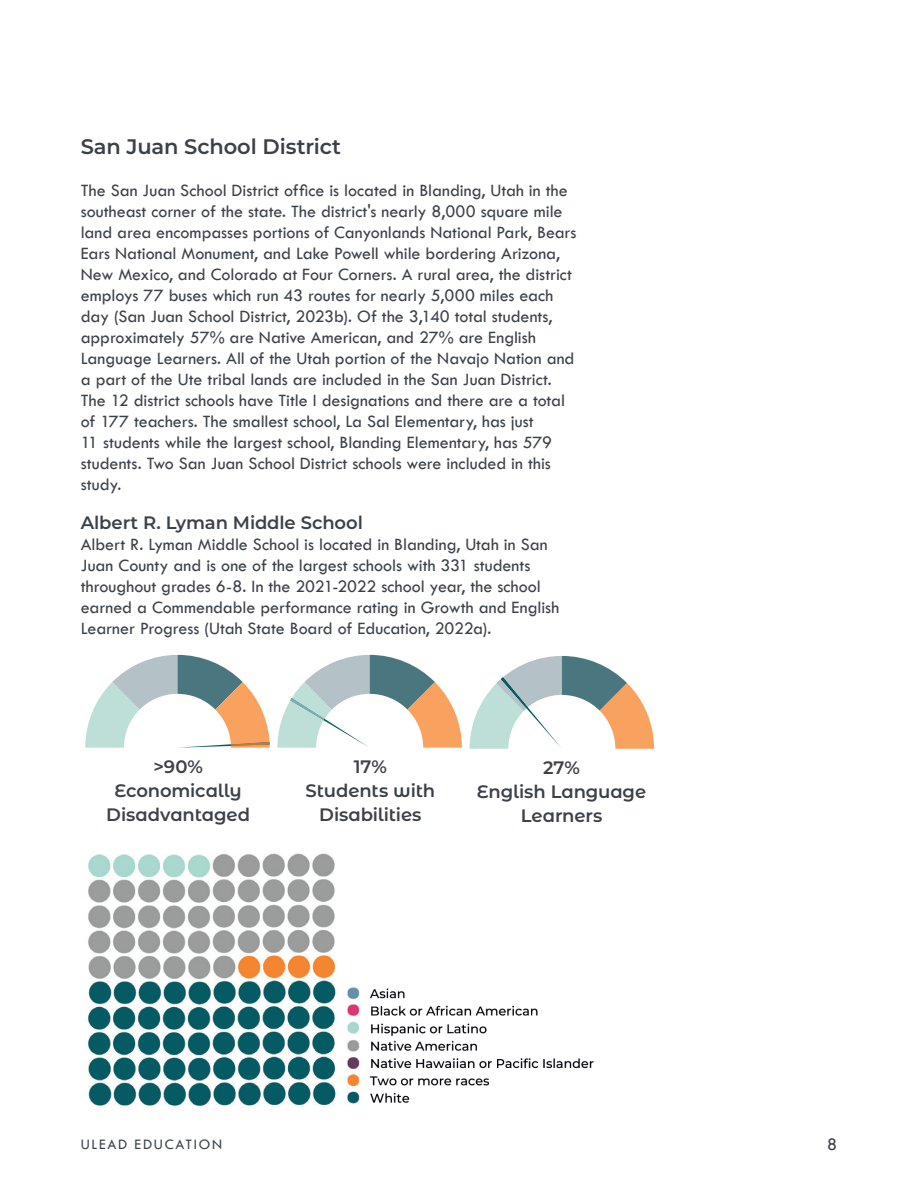
<style>
.page{position:relative;width:918px;height:1188px;background:#fff}
.page>*{position:absolute;margin:0;border:0;box-sizing:border-box;transform-origin:0 0}
.t1{font:600 21px "Montserrat";letter-spacing:-.005em;color:#3b4149}
.t2{font:18px/21px "Tw Cen";color:#3b4149}
.t3{font:600 18px/24px "Montserrat";letter-spacing:-.005em;color:#3b4149;text-align:center}
.t4{font:15px "Tw Cen";letter-spacing:.115em;color:#3b4149}
</style>
<div class="page">
<svg style="left:85px;top:655px;width:185px;height:93px"></svg>
<svg style="left:277px;top:655px;width:185px;height:93px"></svg>
<svg style="left:470px;top:656px;width:184px;height:93px"></svg>
<img style="left:369px;top:988px;width:225px;height:115px">
<img style="left:88px;top:853px;width:248px;height:254px">
<img style="left:347px;top:987px;width:13px;height:117px">
<h2 class="t1" style="left:81px;top:132px;width:262px">San Juan School District</h2>
<p class="t2" style="left:81px;top:180px;width:497px">The San Juan School District office is located in Blanding, Utah in the southeast corner of the state. The district's nearly 8,000 square mile land area encompasses portions of Canyonlands National Park, Bears Ears National Monument, and Lake Powell while bordering Arizona, New Mexico, and Colorado at Four Corners. A rural area, the district employs 77 buses which run 43 routes for nearly 5,000 miles each day (San Juan School District, 2023b). Of the 3,140 total students, approximately 57% are Native American, and 27% are English Language Learners. All of the Utah portion of the Navajo Nation and a part of the Ute tribal lands are included in the San Juan District.<br>The 12 district schools have Title I designations and there are a total of 177 teachers. The smallest school, La Sal Elementary, has just<br>11 students while the largest school, Blanding Elementary, has 579 students. Two San Juan School District schools were included in this study.</p>
<h3 class="t3" style="left:81px;top:510px;width:284px">Albert R. Lyman Middle School</h3>
<p class="t2" style="left:81px;top:534px;width:480px">Albert R. Lyman Middle School is located in Blanding, Utah in San Juan County and is one of the largest schools with 331 students throughout grades 6-8. In the 2021-2022 school year, the school earned a Commendable performance rating in Growth and English Learner Progress (Utah State Board of Education, 2022a).</p>
<p class="t3" style="left:106px;top:754px;width:145px">&gt;90%<br>Economically<br>Disadvantaged</p>
<p class="t3" style="left:306px;top:754px;width:131px">17%<br>Students with<br>Disabilities</p>
<p class="t3" style="left:477px;top:755px;width:171px">27%<br>English Language<br>Learners</p>
<p class="t4" style="left:81px;top:1135px;width:143px">ULEAD EDUCATION</p>
<p class="t2" style="left:827px;top:1133px;width:11px">8</p>
</div>
